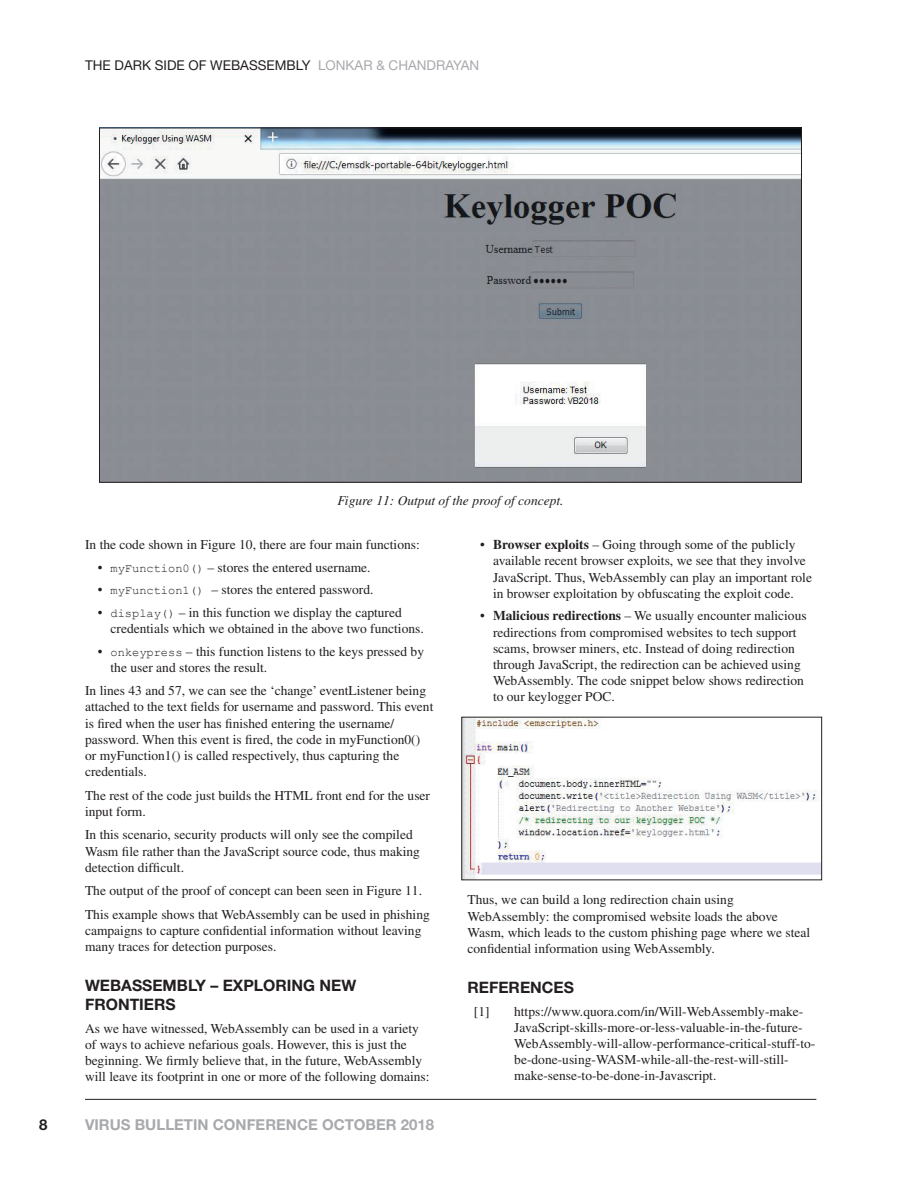
<style>
.page{position:relative;width:918px;height:1188px;background:#fff}
.page>*{position:absolute;margin:0;border:0;box-sizing:border-box;transform-origin:0 0}
.t1{font:700 15.75px/18.9px "Helvetica Neue";color:#231f20}
.t2{font:700 15px "Helvetica Neue";color:#a8a9ad}
.t3{font:700 15px "Helvetica Neue";color:#231f20}
.t4{font:13.5px/16.2px "Times";color:#231f20}
.t5{font:13.5px "Helvetica Neue";color:#231f20}
.t6{font:italic 13.5px "Times";color:#231f20}
.s1{color:#a8a9ad}
.s2{font-weight:700}
.s3{font-family:"Courier New";font-size:12px}
</style>
<div class="page">
<hr style="left:85px;top:1099px;width:731px;height:1px;background:#231f20">
<img style="left:101px;top:130px;width:699px;height:351px">
<img style="left:463px;top:719px;width:357px;height:159px">
<div style="left:461px;top:717px;width:361px;height:163px;border:1px solid #231f20"></div>
<p class="t5" style="left:85px;top:57px;width:396px">THE DARK SIDE OF WEBASSEMBLY <span class="s1">LONKAR &amp; CHANDRAYAN</span></p>
<p class="t6" style="left:337px;top:493px;width:228px">Figure 11: Output of the proof of concept.</p>
<p class="t4" style="left:493px;top:536px;width:320px;text-indent:-13px">• <span class="s2">Browser exploits</span> – Going through some of the publicly available recent browser exploits, we see that they involve JavaScript. Thus, WebAssembly can play an important role in browser exploitation by obfuscating the exploit code.</p>
<p class="t4" style="left:493px;top:608px;width:315px;text-indent:-13px">• <span class="s2">Malicious redirections</span> – We usually encounter malicious redirections from compromised websites to tech support scams, browser miners, etc. Instead of doing redirection through JavaScript, the redirection can be achieved using WebAssembly. The code snippet below shows redirection to our keylogger POC.</p>
<p class="t4" style="left:85px;top:536px;width:336px">In the code shown in Figure 10, there are four main functions:</p>
<p class="t4" style="left:98px;top:559px;width:274px">• <span class="s3">myFunction0()</span> – stores the entered username.</p>
<p class="t4" style="left:98px;top:582px;width:277px">• <span class="s3">myFunction1()</span> – stores the entered password.</p>
<p class="t4" style="left:111px;top:604px;width:315px;text-indent:-13px">• <span class="s3">display()</span> – in this function we display the captured credentials which we obtained in the above two functions.</p>
<p class="t4" style="left:111px;top:643px;width:315px;text-indent:-13px">• <span class="s3">onkeypress</span> – this function listens to the keys pressed by the user and stores the result.</p>
<p class="t4" style="left:85px;top:683px;width:350px">In lines 43 and 57, we can see the ‘change’ eventListener being attached to the text fields for username and password. This event is fired when the user has finished entering the username/ password. When this event is fired, the code in myFunction0() or myFunction1() is called respectively, thus capturing the credentials.</p>
<p class="t4" style="left:85px;top:787px;width:347px">The rest of the code just builds the HTML front end for the user input form.</p>
<p class="t4" style="left:85px;top:827px;width:337px">In this scenario, security products will only see the compiled<br>Wasm file rather than the JavaScript source code, thus making detection difficult.</p>
<p class="t4" style="left:85px;top:879px;width:346px;line-height:23.4px">The output of the proof of concept can been seen in Figure 11.<br>This example shows that WebAssembly can be used in phishing</p>
<p class="t4" style="left:85px;top:922px;width:338px">campaigns to capture confidential information without leaving many traces for detection purposes.</p>
<p class="t1" style="left:85px;top:976px;width:273px">WEBASSEMBLY – EXPLORING NEW<br>FRONTIERS</p>
<p class="t4" style="left:85px;top:1020px;width:346px">As we have witnessed, WebAssembly can be used in a variety of ways to achieve nefarious goals. However, this is just the beginning. We firmly believe that, in the future, WebAssembly will leave its footprint in one or more of the following domains:</p>
<p class="t4" style="left:468px;top:892px;width:344px">Thus, we can build a long redirection chain using WebAssembly: the compromised website loads the above Wasm, which leads to the custom phishing page where we steal confidential information using WebAssembly.</p>
<p class="t1" style="left:468px;top:978px;width:108px">REFERENCES</p>
<p class="t4" style="left:474px;top:1003px;width:17px">[1]</p>
<p class="t4" style="left:514px;top:1003px;width:303px">https://www.quora.com/in/Will-WebAssembly-make-JavaScript-skills-more-or-less-valuable-in-the-future-WebAssembly-will-allow-performance-critical-stuff-to&shy;be-done-using-WASM-while-all-the-rest-will-still&shy;make-sense-to-be-done-in-Javascript.</p>
<p class="t3" style="left:39px;top:1115px;width:10px">8</p>
<p class="t2" style="left:85px;top:1115px;width:351px">VIRUS BULLETIN CONFERENCE OCTOBER 2018</p>
</div>
